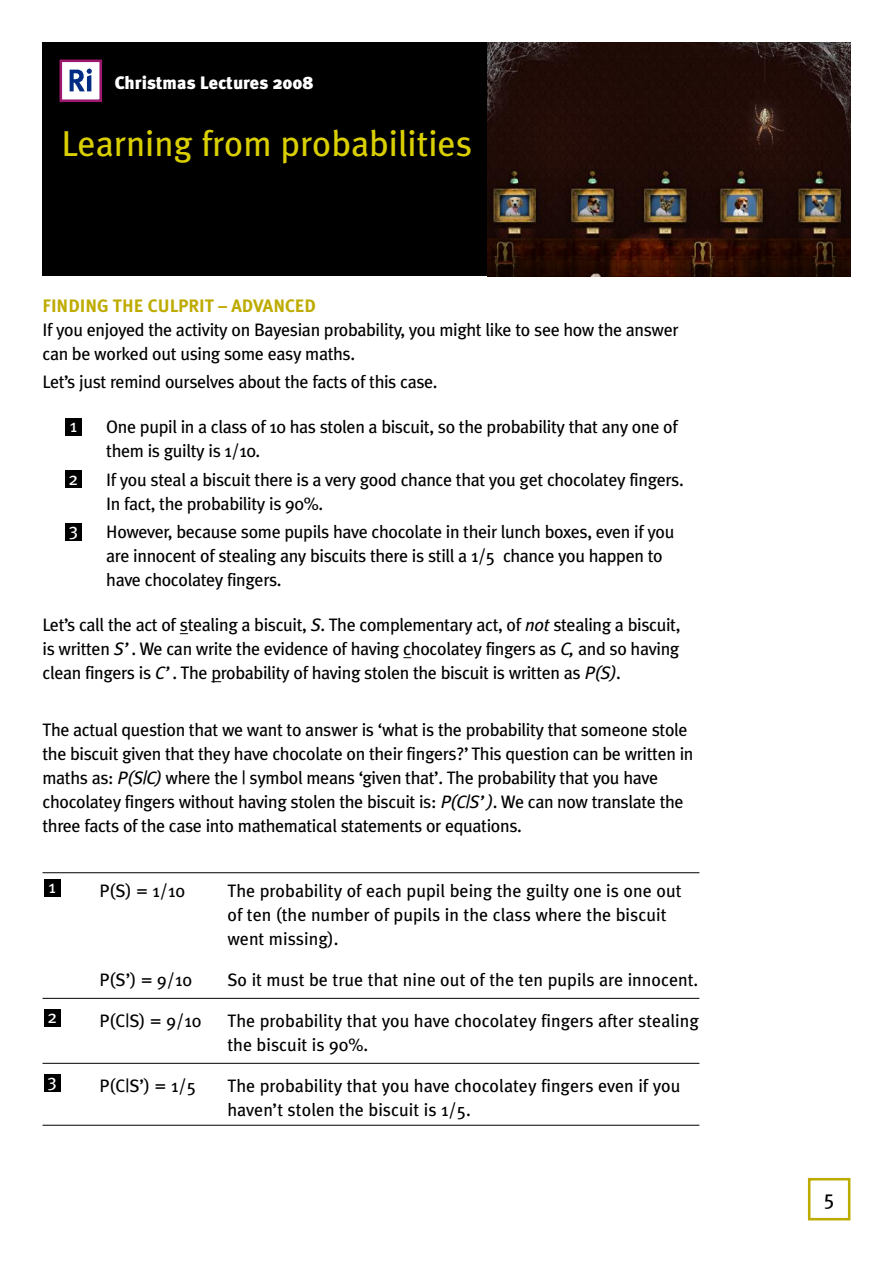
<style>
.page{position:relative;width:893px;height:1263px;background:#fff}
.page>*{position:absolute;margin:0;border:0;box-sizing:border-box;transform-origin:0 0}
.t1{font:36px "Meta Plus";color:#dacf00}
.t2{font:21px "Meta Plus";color:#000}
.t3{font:18px/24px "Meta Plus";letter-spacing:-.02em;color:#000}
.t4{font:18px/24px "Meta Plus";color:#000}
.t5{font:900 18px "Meta Plus";color:#fff}
.t6{font:18px "Meta Plus";color:#fff}
.s1{font-weight:700;color:#beab00}
.s2{font-style:italic}
</style>
<div class="page">
<div style="left:43px;top:43px;width:807px;height:233px;background:#000"></div>
<img style="left:64px;top:64px;width:34px;height:34px">
<div style="left:60px;top:60px;width:42px;height:42px;border:3px solid #a0176e"></div>
<img style="left:488px;top:43px;width:362px;height:233px">
<div style="left:808px;top:1178px;width:42px;height:42px;border:3px solid #beab00"></div>
<hr style="left:43px;top:872px;width:656px;height:1px;background:#000">
<hr style="left:43px;top:998px;width:656px;height:1px;background:#000">
<hr style="left:43px;top:1063px;width:656px;height:1px;background:#000">
<hr style="left:43px;top:1125px;width:656px;height:1px;background:#000">
<div style="left:44px;top:1074px;width:16px;height:17px;background:#000"></div>
<div style="left:44px;top:1009px;width:16px;height:17px;background:#000"></div>
<div style="left:44px;top:879px;width:16px;height:17px;background:#000"></div>
<div style="left:65px;top:523px;width:17px;height:17px;background:#000"></div>
<div style="left:65px;top:471px;width:17px;height:17px;background:#000"></div>
<div style="left:65px;top:418px;width:17px;height:18px;background:#000"></div>
<p class="t5" style="left:115px;top:72px;width:200px">Christmas Lectures 2008</p>
<h1 class="t1" style="left:62px;top:122px;width:412px">Learning from probabilities</h1>
<p class="t3" style="left:43px;top:294px;width:638px"><span class="s1">FINDING THE CULPRIT – ADVANCED<br></span>If you enjoyed the activity on Bayesian probability, you might like to see how the answer can be worked out using some easy maths.</p>
<p class="t3" style="left:43px;top:370px;width:397px">Let’s just remind ourselves about the facts of this case.</p>
<p class="t3" style="left:106px;top:415px;width:573px">One pupil in a class of 10 has stolen a biscuit, so the probability that any one of them is guilty is 1/10.</p>
<p class="t3" style="left:106px;top:467px;width:579px">If you steal a biscuit there is a very good chance that you get chocolatey fingers.<br>In fact, the probability is 90%.</p>
<p class="t3" style="left:106px;top:520px;width:570px">However, because some pupils have chocolate in their lunch boxes, even if you are innocent of stealing any biscuits there is still a 1/5 chance you happen to have chocolatey fingers.</p>
<p class="t3" style="left:43px;top:613px;width:639px;text-align:justify">Let’s call the act of stealing a biscuit, <span class="s2">S</span>. The complementary act, of <span class="s2">not</span> stealing a biscuit, is written <span class="s2">S’</span>. We can write the evidence of having chocolatey fingers as <span class="s2">C,</span> and so having clean fingers is <span class="s2">C’</span>. The probability of having stolen the biscuit is written as <span class="s2">P(S)</span>.</p>
<p class="t3" style="left:42px;top:717px;width:652px">The actual question that we want to answer is ‘what is the probability that someone stole the biscuit given that they have chocolate on their fingers?’ This question can be written in maths as: <span class="s2">P(S|C)</span> where the | symbol means ‘given that’. The probability that you have chocolatey fingers without having stolen the biscuit is: <span class="s2">P(C|S’)</span>. We can now translate the three facts of the case into mathematical statements or equations.</p>
<p class="t6" style="left:70px;top:416px;width:9px">1</p>
<p class="t6" style="left:69px;top:468px;width:11px">2</p>
<p class="t6" style="left:69px;top:519px;width:11px">3</p>
<p class="t6" style="left:49px;top:876px;width:9px">1</p>
<p class="t6" style="left:47px;top:1006px;width:11px">2</p>
<p class="t6" style="left:47px;top:1070px;width:11px">3</p>
<p class="t3" style="left:100px;top:878px;width:87px">P(S) = 1/10</p>
<p class="t4" style="left:227px;top:878px;width:456px">The probability of each pupil being the guilty one is one out of ten (the number of pupils in the class where the biscuit went missing).</p>
<p class="t3" style="left:100px;top:967px;width:94px">P(S’) = 9/10</p>
<p class="t4" style="left:227px;top:967px;width:472px">So it must be true that nine out of the ten pupils are innocent.</p>
<p class="t3" style="left:100px;top:1008px;width:103px">P(C|S) = 9/10</p>
<p class="t4" style="left:227px;top:1008px;width:473px">The probability that you have chocolatey fingers after stealing the biscuit is 90%.</p>
<p class="t3" style="left:100px;top:1073px;width:98px">P(C|S’) = 1/5</p>
<p class="t4" style="left:227px;top:1073px;width:455px">The probability that you have chocolatey fingers even if you haven’t stolen the biscuit is 1/5.</p>
<p class="t2" style="left:824px;top:1186px;width:13px">5</p>
</div>
